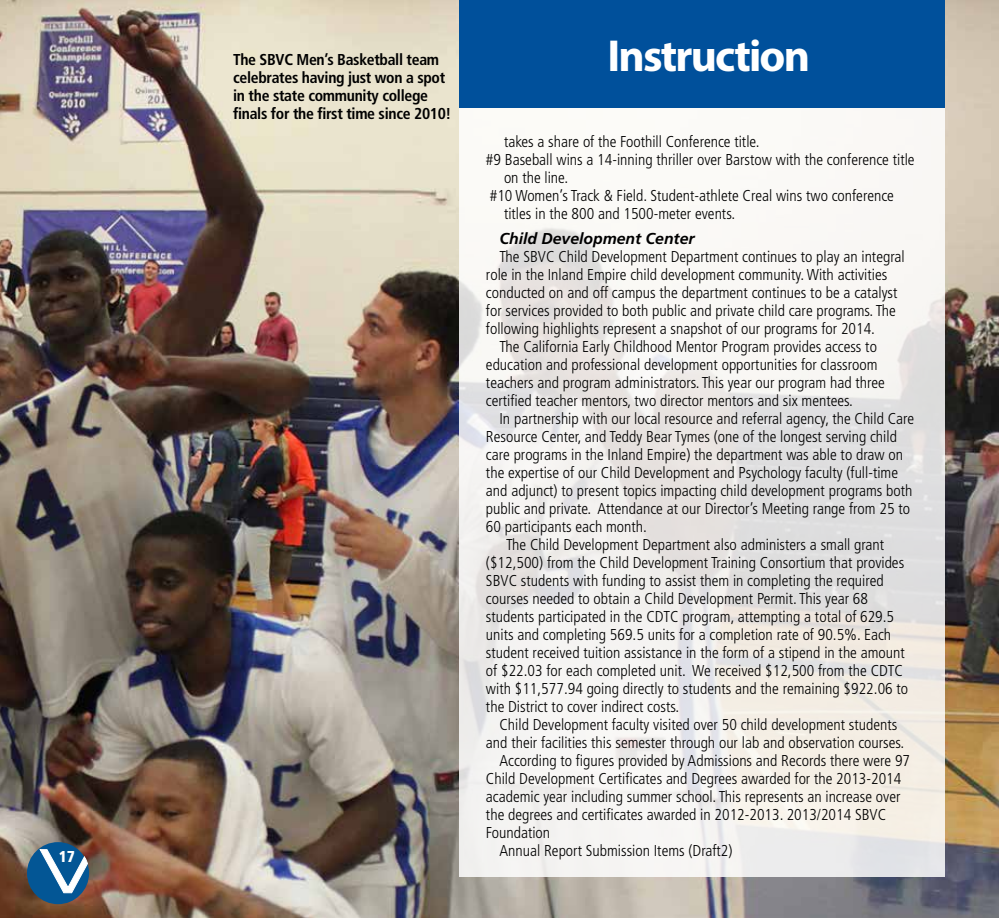
<style>
.page{position:relative;width:999px;height:918px;background:#fff}
.page>*{position:absolute;margin:0;border:0;box-sizing:border-box;transform-origin:0 0}
.t1{font:700 45px "Myriad Pro";letter-spacing:-.04em;color:#fff}
.t2{font:300 condensed 15.75px "Frutiger LT Std";color:#000}
.t3{font:700 condensed 15.75px/18px "Frutiger LT Std";letter-spacing:-.02em;color:#000}
.t4{font:italic 700 15.75px "Frutiger LT Std";color:#000}
.t5{font:900 condensed 15.75px "Frutiger LT Std";color:#fff}
</style>
<div class="page">
<img style="left:0;top:0;width:999px;height:918px">
<svg style="left:459px;top:108px;width:486px;height:770px;fill:#f4f2ef"></svg>
<div style="left:459px;top:0;width:486px;height:108px;background:#00509b"></div>
<div style="left:27px;top:842px;width:62px;height:62px;background:#035695;border-radius:50%"></div>
<svg style="left:40px;top:849px;width:48px;height:44px"></svg>
<p class="t5" style="left:59px;top:847px;width:18px">17</p>
<p class="t3" style="left:233px;top:51px;width:214px">The SBVC Men’s Basketball team celebrates having just won a spot</p>
<p class="t3" style="left:233px;top:87px;width:220px">in the state community college finals for the first time since 2010!</p>
<h1 class="t1" style="left:607px;top:26px;width:204px">Instruction</h1>
<p class="t2" style="left:504px;top:132px;width:257px">takes a share of the Foothill Conference title.</p>
<p class="t2" style="left:486px;top:150px;width:430px">#9 Baseball wins a 14-inning thriller over Barstow with the conference title</p>
<p class="t2" style="left:504px;top:168px;width:66px">on the line.</p>
<p class="t2" style="left:490px;top:186px;width:406px">#10 Women’s Track &amp; Field. Student-athlete Creal wins two conference</p>
<p class="t2" style="left:504px;top:204px;width:233px">titles in the 800 and 1500-meter events.</p>
<p class="t4" style="left:499px;top:229px;width:197px">Child Development Center</p>
<p class="t2" style="left:499px;top:247px;width:407px">The SBVC Child Development Department continues to play an integral</p>
<p class="t2" style="left:486px;top:265px;width:403px">role in the Inland Empire child development community. With activities</p>
<p class="t2" style="left:486px;top:283px;width:413px">conducted on and off campus the department continues to be a catalyst</p>
<p class="t2" style="left:486px;top:301px;width:411px">for services provided to both public and private child care programs. The</p>
<p class="t2" style="left:486px;top:319px;width:391px">following highlights represent a snapshot of our programs for 2014.</p>
<p class="t2" style="left:499px;top:337px;width:379px">The California Early Childhood Mentor Program provides access to</p>
<p class="t2" style="left:486px;top:355px;width:393px">education and professional development opportunities for classroom</p>
<p class="t2" style="left:486px;top:373px;width:401px">teachers and program administrators. This year our program had three</p>
<p class="t2" style="left:486px;top:391px;width:368px">certified teacher mentors, two director mentors and six mentees.</p>
<p class="t2" style="left:499px;top:409px;width:416px">In partnership with our local resource and referral agency, the Child Care</p>
<p class="t2" style="left:486px;top:427px;width:412px">Resource Center, and Teddy Bear Tymes (one of the longest serving child</p>
<p class="t2" style="left:486px;top:445px;width:419px">care programs in the Inland Empire) the department was able to draw on</p>
<p class="t2" style="left:486px;top:463px;width:414px">the expertise of our Child Development and Psychology faculty (full-time</p>
<p class="t2" style="left:486px;top:481px;width:428px">and adjunct) to present topics impacting child development programs both</p>
<p class="t2" style="left:486px;top:499px;width:426px">public and private. Attendance at our Director’s Meeting range from 25 to</p>
<p class="t2" style="left:486px;top:517px;width:162px">60 participants each month.</p>
<p class="t2" style="left:506px;top:535px;width:380px">The Child Development Department also administers a small grant</p>
<p class="t2" style="left:486px;top:553px;width:420px">($12,500) from the Child Development Training Consortium that provides</p>
<p class="t2" style="left:486px;top:571px;width:399px">SBVC students with funding to assist them in completing the required</p>
<p class="t2" style="left:486px;top:589px;width:384px">courses needed to obtain a Child Development Permit. This year 68</p>
<p class="t2" style="left:486px;top:607px;width:410px">students participated in the CDTC program, attempting a total of 629.5</p>
<p class="t2" style="left:486px;top:625px;width:407px">units and completing 569.5 units for a completion rate of 90.5%. Each</p>
<p class="t2" style="left:486px;top:643px;width:420px">student received tuition assistance in the form of a stipend in the amount</p>
<p class="t2" style="left:486px;top:661px;width:419px">of $22.03 for each completed unit. We received $12,500 from the CDTC</p>
<p class="t2" style="left:486px;top:679px;width:424px">with $11,577.94 going directly to students and the remaining $922.06 to</p>
<p class="t2" style="left:486px;top:697px;width:195px">the District to cover indirect costs.</p>
<p class="t2" style="left:499px;top:715px;width:399px">Child Development faculty visited over 50 child development students</p>
<p class="t2" style="left:486px;top:733px;width:420px">and their facilities this semester through our lab and observation courses.</p>
<p class="t2" style="left:499px;top:751px;width:412px">According to figures provided by Admissions and Records there were 97</p>
<p class="t2" style="left:486px;top:769px;width:417px">Child Development Certificates and Degrees awarded for the 2013-2014</p>
<p class="t2" style="left:486px;top:787px;width:416px">academic year including summer school. This represents an increase over</p>
<p class="t2" style="left:486px;top:805px;width:402px">the degrees and certificates awarded in 2012-2013. 2013/2014 SBVC</p>
<p class="t2" style="left:486px;top:823px;width:66px">Foundation</p>
<p class="t2" style="left:499px;top:841px;width:235px">Annual Report Submission Items (Draft2)</p>
</div>
